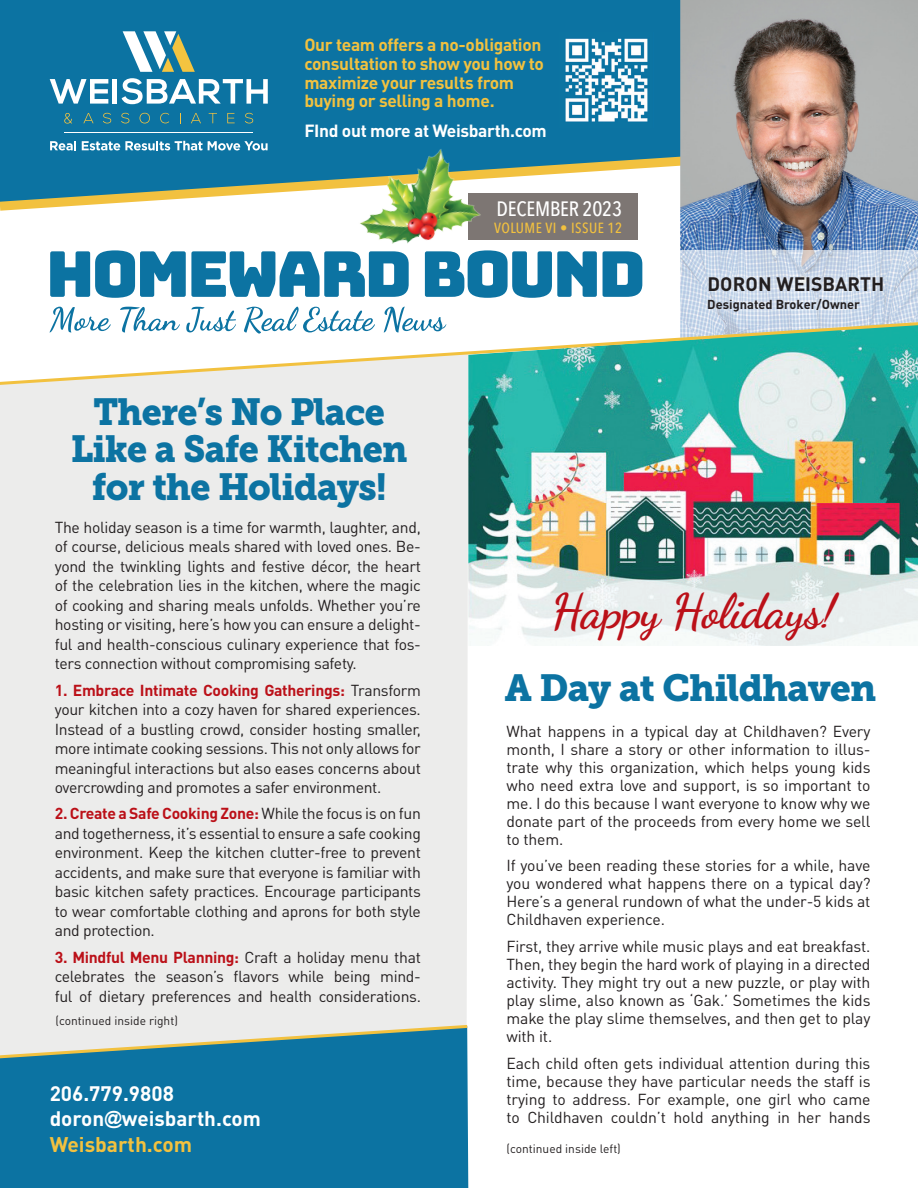
<style>
.page{position:relative;width:918px;height:1188px;background:#fff}
.page>*{position:absolute;margin:0;border:0;box-sizing:border-box;transform-origin:0 0}
.t1{font:700 48.15px "Dancing Script";letter-spacing:-.01em;color:#bb1018}
.museo_head{font:37.5px/37.5px "Museo Slab 900";letter-spacing:-.02em;color:#0c73a2;text-align:center;scale:.95 1}
.museo_head-2{font:37.5px "Museo Slab 900";letter-spacing:-.02em;color:#0c73a2}
.t2{font:700 21px "DIN Pro";color:#f2c13f}
.t3{font:500 20.85px "Avenir Next Condensed";letter-spacing:-.01em;color:#fff}
.t4{font:700 20.7px "DIN Pro";color:#fff}
.t5{font:700 19.2px "DIN Pro";color:#231f20}
.t6{font:700 17.4px/19px "DIN Pro";letter-spacing:-.02em;color:#f2c13f}
.t7{font:700 17.4px "DIN Pro";letter-spacing:-.02em;color:#fff}
.t8{font:15.75px/19.5px "DIN Pro";letter-spacing:-.02em;color:#231f20;text-align:justify}
.t9{font:500 14.7px "Avenir Next Condensed";letter-spacing:.03em;color:#f2c13f}
.t10{font:700 12.9px "DIN Pro";color:#231f20}
.t11{font:12px "DIN Pro";color:#231f20}
.s1{font-weight:700;color:#bb1018}
.s2{font-family:"Arial";font-size:18px}
</style>
<div class="page">
<div style="left:0;top:387px;width:468px;height:636px;background:#ececeb"></div>
<div style="left:0;top:0;width:680px;height:110px;background:#0c73a2"></div>
<svg style="left:386px;top:110px;width:294px;height:84px"></svg>
<div style="left:0;top:1154px;width:468px;height:34px;background:#0c73a2"></div>
<svg style="left:0;top:1023px;width:469px;height:131px;background:#2f84a9"></svg>
<svg style="left:50px;top:250px;width:590px;height:6px"></svg>
<div style="left:468px;top:194px;width:170px;height:46px;background:#7d7673"></div>
<svg style="left:123px;top:31px;width:72px;height:41px"></svg>
<svg style="left:50px;top:79px;width:58px;height:25px"></svg>
<hr style="left:113px;top:79px;width:4px;height:25px;background:#fff">
<svg style="left:122px;top:78px;width:146px;height:26px"></svg>
<svg style="left:0;top:110px;width:386px;height:101px;background:#438da5"></svg>
<hr style="left:64px;top:133px;width:189px;height:1px;background:#fff">
<img style="left:680px;top:0;width:238px;height:251px">
<svg style="left:680px;top:251px;width:238px;height:5px"></svg>
<img style="left:559px;top:33px;width:94px;height:94px">
<img style="left:468px;top:387px;width:450px;height:259px">
<svg style="left:0;top:256px;width:918px;height:131px"></svg>
<img style="left:330px;top:128px;width:175px;height:142px">
<p class="t6" style="left:304px;top:34px;width:241px">Our team offers a no-obligation consultation to show you how to maximize your results from buying or selling a home.</p>
<p class="t7" style="left:304px;top:119px;width:244px">FInd out more at Weisbarth.com</p>
<p class="museo_head" style="left:71px;top:393px;width:356px">There’s No Place<br>Like a Safe Kitchen for the Holidays!</p>
<p class="t8" style="left:55px;top:517px;width:368px">The holiday season is a time for warmth, laughter, and, of course, delicious meals shared with loved ones. Be&shy;yond the twinkling lights and festive décor, the heart of the celebration lies in the kitchen, where the magic of cooking and sharing meals unfolds. Whether you’re hosting or visiting, here’s how you can ensure a delight&shy;ful and health-conscious culinary experience that fos&shy;ters connection without compromising safety.</p>
<p class="t8" style="left:55px;top:680px;width:368px"><span class="s1">1. Embrace Intimate Cooking Gatherings:</span> Transform your kitchen into a cozy haven for shared experiences.<br>Instead of a bustling crowd, consider hosting smaller, more intimate cooking sessions. This not only allows for meaningful interactions but also eases concerns about overcrowding and promotes a safer environment.</p>
<p class="t8" style="left:55px;top:803px;width:368px"><span class="s1">2. Create a Safe Cooking Zone:</span> While the focus is on fun and togetherness, it’s essential to ensure a safe cooking environment. Keep the kitchen clutter-free to prevent accidents, and make sure that everyone is familiar with basic kitchen safety practices. Encourage participants to wear comfortable clothing and aprons for both style and protection.</p>
<p class="t8" style="left:55px;top:947px;width:368px"><span class="s1">3. Mindful Menu Planning:</span> Craft a holiday menu that celebrates the season’s flavors while being mind&shy;ful of dietary preferences and health considerations.</p>
<p class="t11" style="left:56px;top:1013px;width:124px">(continued inside right)</p>
<p class="t4" style="left:50px;top:1080px;width:126px">206.779.9808</p>
<p class="t4" style="left:50px;top:1104px;width:213px">doron<span class="s2">@</span>weisbarth.com</p>
<p class="t2" style="left:50px;top:1130px;width:144px">Weisbarth.com</p>
<p class="t3" style="left:497px;top:196px;width:127px">DECEMBER 2023</p>
<p class="t9" style="left:494px;top:219px;width:130px">VOLUME VI • ISSUE 12</p>
<p class="t5" style="left:707px;top:271px;width:178px">DORON WEISBARTH</p>
<p class="t10" style="left:707px;top:296px;width:154px">Designated Broker/Owner</p>
<p class="t1" style="left:551px;top:581px;width:286px">Happy Holidays!</p>
<p class="museo_head-2" style="left:505px;top:666px;width:373px">A Day at Childhaven</p>
<p class="t8" style="left:507px;top:721px;width:365px;line-height:18px">What happens in a typical day at Childhaven? Every month, I share a story or other information to illus&shy;trate why this organization, which helps young kids who need extra love and support, is so important to me. I do this because I want everyone to know why we donate part of the proceeds from every home we sell to them.</p>
<p class="t8" style="left:507px;top:856px;width:366px;line-height:18px">If you’ve been reading these stories for a while, have you wondered what happens there on a typical day?<br>Here’s a general rundown of what the under-5 kids at Childhaven experience.</p>
<p class="t8" style="left:507px;top:937px;width:366px;line-height:18px">First, they arrive while music plays and eat breakfast.<br>Then, they begin the hard work of playing in a directed activity. They might try out a new puzzle, or play with play slime, also known as ‘Gak.’ Sometimes the kids make the play slime themselves, and then get to play with it.</p>
<p class="t8" style="left:507px;top:1053px;width:365px;line-height:18px">Each child often gets individual attention during this time, because they have particular needs the staff is trying to address. For example, one girl who came to Childhaven couldn’t hold anything in her hands</p>
<p class="t11" style="left:507px;top:1141px;width:116px">(continued inside left)</p>
</div>
